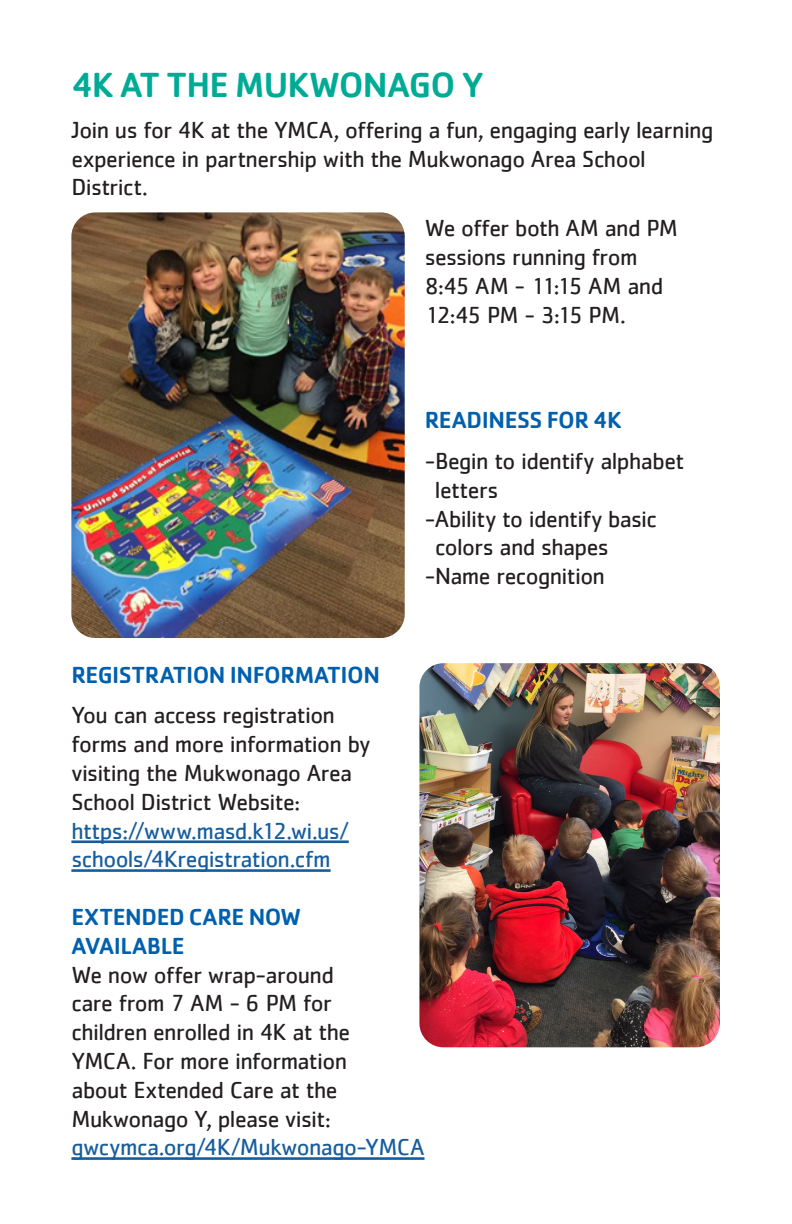
<style>
.page{position:relative;width:792px;height:1224px;background:#fff}
.page>*{position:absolute;margin:0;border:0;box-sizing:border-box;transform-origin:0 0}
.t1{font:500 36px "Cachet";letter-spacing:-.02em;color:#00ab95}
.t2{font:24px/28.8px "Cachet";letter-spacing:-.025em;color:#231f20}
.t3{font:24px/28.8px "Cachet";letter-spacing:-.025em;color:#175d9e}
.t4{font:500 24px/28.8px "Cachet";letter-spacing:-.02em;color:#0160ae}
</style>
<div class="page">
<hr style="left:71px;top:840px;width:278px;height:3px;background:#175d9e">
<hr style="left:71px;top:869px;width:260px;height:3px;background:#175d9e">
<hr style="left:71px;top:1157px;width:354px;height:3px;background:#175d9e">
<img style="left:71px;top:212px;width:334px;height:426px">
<img style="left:419px;top:663px;width:301px;height:384px">
<p class="t1" style="left:71px;top:63px;width:414px">4K AT THE MUKWONAGO Y</p>
<p class="t2" style="left:71px;top:115px;width:644px">Join us for 4K at the YMCA, offering a fun, engaging early learning experience in partnership with the Mukwonago Area School<br>District.</p>
<p class="t2" style="left:425px;top:213px;width:255px">We offer both AM and PM sessions running from<br>8:45 AM - 11:15 AM and<br>12:45 PM - 3:15 PM.</p>
<p class="t4" style="left:425px;top:405px;width:198px">READINESS FOR 4K</p>
<p class="t2" style="left:435px;top:446px;width:251px;text-indent:-10px">-Begin to identify alphabet letters</p>
<p class="t2" style="left:435px;top:504px;width:224px;text-indent:-10px">-Ability to identify basic colors and shapes</p>
<p class="t2" style="left:425px;top:561px;width:182px">-Name recognition</p>
<p class="t4" style="left:71px;top:660px;width:310px">REGISTRATION INFORMATION</p>
<p class="t2" style="left:71px;top:701px;width:301px">You can access registration forms and more information by visiting the Mukwonago Area<br>School District Website:</p>
<p class="t3" style="left:71px;top:816px;width:279px">https://www.masd.k12.wi.us/ schools/4Kregistration.cfm</p>
<p class="t4" style="left:71px;top:902px;width:231px">EXTENDED CARE NOW<br>AVAILABLE</p>
<p class="t2" style="left:71px;top:960px;width:280px">We now offer wrap-around care from 7 AM - 6 PM for children enrolled in 4K at the<br>YMCA. For more information about Extended Care at the<br>Mukwonago Y, please visit:</p>
<p class="t3" style="left:71px;top:1133px;width:355px">gwcymca.org/4K/Mukwonago-YMCA</p>
</div>
